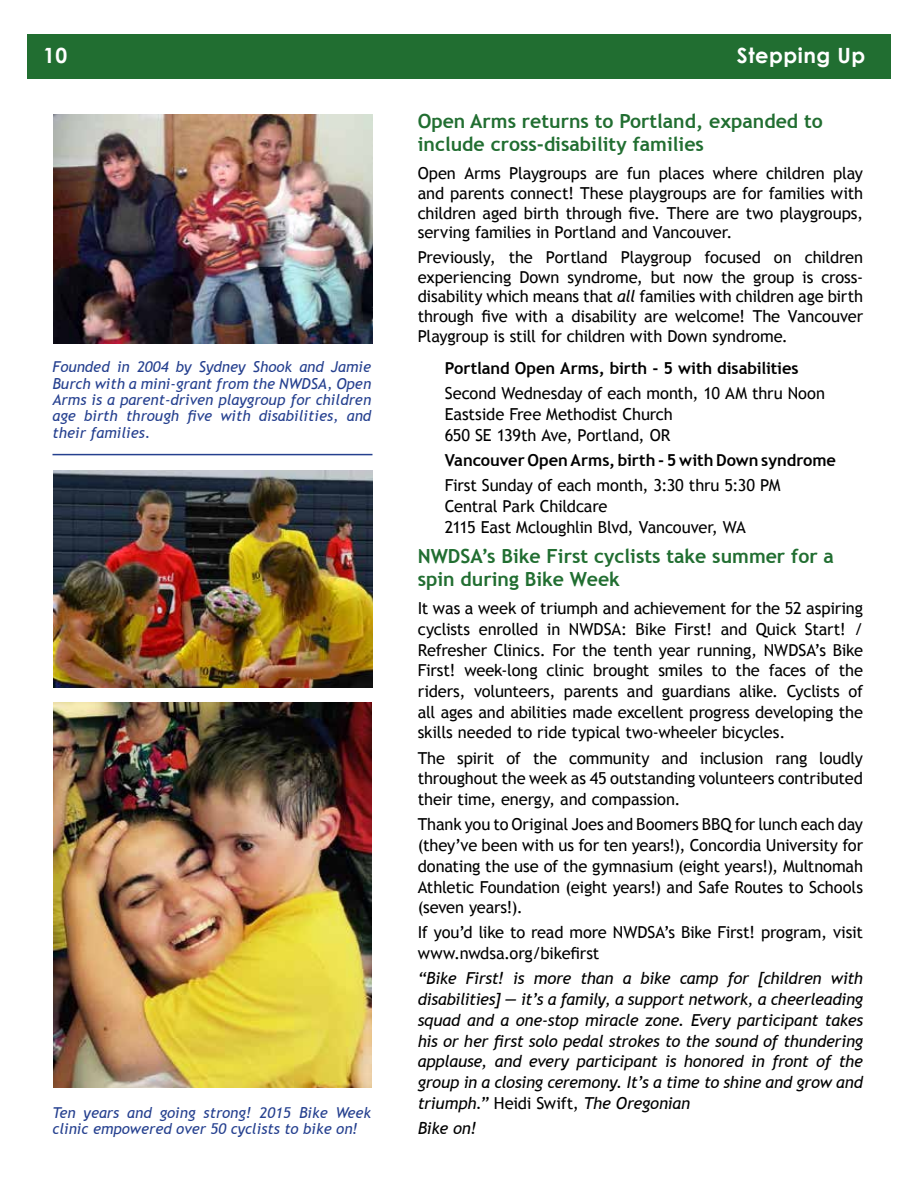
<style>
.page{position:relative;width:918px;height:1188px;background:#fff}
.page>*{position:absolute;margin:0;border:0;box-sizing:border-box;transform-origin:0 0}
.t1{font:700 21px "Century Gothic";letter-spacing:.025em;color:#fff}
.t2{font:700 19.5px/23.4px "Trebuchet MS";color:#216e31}
.t3{font:16.5px/20.7px "Trebuchet MS";letter-spacing:-.01em;color:#000;text-align:justify}
.t4{font:italic 16.5px/20.7px "Trebuchet MS";letter-spacing:-.01em;color:#000;text-align:justify}
.t5{font:700 16.5px "Trebuchet MS";letter-spacing:-.005em;color:#000}
.t6{font:italic 15px/16.5px "Trebuchet MS";color:#25408f}
.s1{font-style:italic}
.s2{font-style:normal}
</style>
<div class="page">
<div style="left:27px;top:34px;width:864px;height:45px;background:#216e31"></div>
<hr style="left:52px;top:454px;width:321px;height:1px;background:#25408f">
<img style="left:54px;top:115px;width:319px;height:228px">
<img style="left:54px;top:471px;width:319px;height:216px">
<img style="left:54px;top:703px;width:318px;height:384px">
<p class="t1" style="left:43px;top:40px;width:26px">10</p>
<p class="t1" style="left:737px;top:40px;width:130px">Stepping Up</p>
<p class="t6" style="left:52px;top:359px;width:320px;text-align:justify">Founded in 2004 by Sydney Shook and Jamie Burch with a mini-grant from the NWDSA, Open Arms is a parent-driven playgroup for children age birth through five with disabilities, and their families.</p>
<p class="t6" style="left:52px;top:1104px;width:320px">Ten years and going strong! 2015 Bike Week clinic empowered over 50 cyclists to bike on!</p>
<p class="t2" style="left:418px;top:109px;width:407px">Open Arms returns to Portland, expanded to include cross-disability families</p>
<p class="t3" style="left:418px;top:164px;width:447px;line-height:19.8px">Open Arms Playgroups are fun places where children play and parents connect! These playgroups are for families with children aged birth through five. There are two playgroups, serving families in Portland and Vancouver.</p>
<p class="t3" style="left:418px;top:247px;width:447px;line-height:19.8px">Previously, the Portland Playgroup focused on children experiencing Down syndrome, but now the group is cross&shy;disability which means that <span class="s1">all</span> families with children age birth through five with a disability are welcome! The Vancouver Playgroup is still for children with Down syndrome.</p>
<p class="t5" style="left:445px;top:358px;width:356px">Portland Open Arms, birth - 5 with disabilities</p>
<p class="t3" style="left:445px;top:383px;width:382px;text-align:left">Second Wednesday of each month, 10 AM thru Noon<br>Eastside Free Methodist Church<br>650 SE 139th Ave, Portland, OR</p>
<p class="t5" style="left:445px;top:449px;width:393px">Vancouver Open Arms, birth - 5 with Down syndrome</p>
<p class="t3" style="left:445px;top:475px;width:337px;text-align:left">First Sunday of each month, 3:30 thru 5:30 PM<br>Central Park Childcare<br>2115 East Mcloughlin Blvd, Vancouver, WA</p>
<p class="t2" style="left:418px;top:544px;width:418px">NWDSA’s Bike First cyclists take summer for a spin during Bike Week</p>
<p class="t3" style="left:418px;top:598px;width:447px">It was a week of triumph and achievement for the 52 aspiring cyclists enrolled in NWDSA: Bike First! and Quick Start! / Refresher Clinics. For the tenth year running, NWDSA’s Bike First! week-long clinic brought smiles to the faces of the riders, volunteers, parents and guardians alike. Cyclists of all ages and abilities made excellent progress developing the skills needed to ride typical two-wheeler bicycles.</p>
<p class="t3" style="left:418px;top:748px;width:447px">The spirit of the community and inclusion rang loudly throughout the week as 45 outstanding volunteers contributed their time, energy, and compassion.</p>
<p class="t3" style="left:418px;top:814px;width:447px">Thank you to Original Joes and Boomers BBQ for lunch each day (they’ve been with us for ten years!), Concordia University for donating the use of the gymnasium (eight years!), Multnomah Athletic Foundation (eight years!) and Safe Routes to Schools (seven years!).</p>
<p class="t3" style="left:418px;top:923px;width:447px">If you’d like to read more NWDSA’s Bike First! program, visit www.nwdsa.org/bikefirst</p>
<p class="t4" style="left:418px;top:968px;width:447px">“Bike First! is more than a bike camp for [children with disabilities] — it’s a family, a support network, a cheerleading squad and a one-stop miracle zone. Every participant takes his or her first solo pedal strokes to the sound of thundering applause, and every participant is honored in front of the group in a closing ceremony. It’s a time to shine and grow and triumph.” <span class="s2">Heidi Swift,</span> The Oregonian</p>
<p class="t4" style="left:418px;top:1118px;width:61px">Bike on!</p>
</div>
